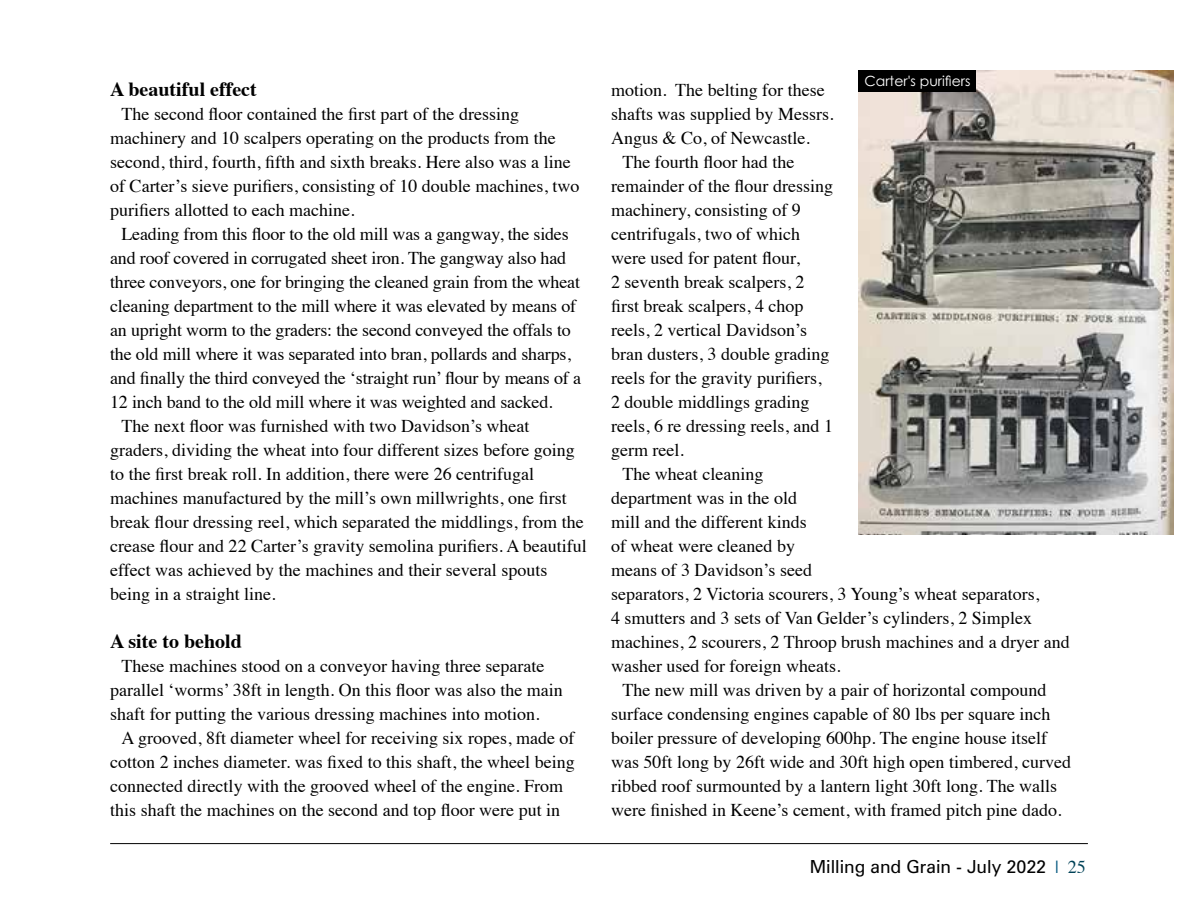
<style>
.page{position:relative;width:1191px;height:910px;background:#fff}
.page>*{position:absolute;margin:0;border:0;box-sizing:border-box;transform-origin:0 0}
.t1{font:700 20px "Times";color:#000}
.t2{font:18px/24px "Times";color:#000}
.t3{font:18px "Zurich BT";color:#000}
.t4{font:14px "Century Gothic Pro";color:#fff}
.s1{font-family:"Times";color:#00557e}
.s2{font-family:"Times";color:#004257}
</style>
<div class="page">
<img style="left:858px;top:70px;width:315px;height:465px">
<div style="left:858px;top:70px;width:118px;height:22px;background:#000"></div>
<hr style="left:110px;top:843px;width:978px;height:1px;background:#000">
<p class="t1" style="left:110px;top:70px;width:148px">A beautiful effect</p>
<p class="t2" style="left:110px;top:100px;width:471px;text-indent:11px">The second floor contained the first part of the dressing machinery and 10 scalpers operating on the products from the second, third, fourth, fifth and sixth breaks. Here also was a line of Carter’s sieve purifiers, consisting of 10 double machines, two purifiers allotted to each machine.</p>
<p class="t2" style="left:121px;top:220px;width:449px">Leading from this floor to the old mill was a gangway, the sides</p>
<p class="t2" style="left:110px;top:244px;width:457px">and roof covered in corrugated sheet iron. The gangway also had</p>
<p class="t2" style="left:110px;top:268px;width:471px">three conveyors, one for bringing the cleaned grain from the wheat</p>
<p class="t2" style="left:110px;top:292px;width:467px">cleaning department to the mill where it was elevated by means of</p>
<p class="t2" style="left:110px;top:316px;width:462px">an upright worm to the graders: the second conveyed the offals to</p>
<p class="t2" style="left:110px;top:340px;width:462px">the old mill where it was separated into bran, pollards and sharps,</p>
<p class="t2" style="left:110px;top:364px;width:472px">and finally the third conveyed the ‘straight run’ flour by means of a</p>
<p class="t2" style="left:110px;top:388px;width:444px">12 inch band to the old mill where it was weighted and sacked.</p>
<p class="t2" style="left:121px;top:412px;width:409px">The next floor was furnished with two Davidson’s wheat</p>
<p class="t2" style="left:110px;top:436px;width:466px">graders, dividing the wheat into four different sizes before going</p>
<p class="t2" style="left:110px;top:460px;width:425px">to the first break roll. In addition, there were 26 centrifugal</p>
<p class="t2" style="left:110px;top:484px;width:458px">machines manufactured by the mill’s own millwrights, one first</p>
<p class="t2" style="left:110px;top:508px;width:475px">break flour dressing reel, which separated the middlings, from the</p>
<p class="t2" style="left:110px;top:532px;width:478px">crease flour and 22 Carter’s gravity semolina purifiers. A beautiful</p>
<p class="t2" style="left:110px;top:556px;width:439px">effect was achieved by the machines and their several spouts</p>
<p class="t2" style="left:110px;top:580px;width:167px">being in a straight line.</p>
<p class="t1" style="left:110px;top:622px;width:133px">A site to behold</p>
<p class="t2" style="left:110px;top:652px;width:454px;text-indent:11px">These machines stood on a conveyor having three separate parallel ‘worms’ 38ft in length. On this floor was also the main shaft for putting the various dressing machines into motion.</p>
<p class="t2" style="left:110px;top:724px;width:466px;text-indent:11px">A grooved, 8ft diameter wheel for receiving six ropes, made of cotton 2 inches diameter. was fixed to this shaft, the wheel being connected directly with the grooved wheel of the engine. From this shaft the machines on the second and top floor were put in</p>
<p class="t4" style="left:864px;top:73px;width:107px">Carter's purifiers</p>
<p class="t2" style="left:611px;top:76px;width:215px">motion. The belting for these</p>
<p class="t2" style="left:611px;top:100px;width:224px">shafts was supplied by Messrs.</p>
<p class="t2" style="left:611px;top:124px;width:200px">Angus &amp; Co, of Newcastle.</p>
<p class="t2" style="left:622px;top:148px;width:173px">The fourth floor had the</p>
<p class="t2" style="left:611px;top:172px;width:223px">remainder of the flour dressing</p>
<p class="t2" style="left:611px;top:196px;width:191px">machinery, consisting of 9</p>
<p class="t2" style="left:611px;top:220px;width:190px">centrifugals, two of which</p>
<p class="t2" style="left:611px;top:244px;width:190px">were used for patent flour,</p>
<p class="t2" style="left:611px;top:268px;width:195px">2 seventh break scalpers, 2</p>
<p class="t2" style="left:611px;top:292px;width:194px">first break scalpers, 4 chop</p>
<p class="t2" style="left:611px;top:316px;width:197px">reels, 2 vertical Davidson’s</p>
<p class="t2" style="left:611px;top:340px;width:220px">bran dusters, 3 double grading</p>
<p class="t2" style="left:611px;top:364px;width:212px">reels for the gravity purifiers,</p>
<p class="t2" style="left:611px;top:388px;width:200px">2 double middlings grading</p>
<p class="t2" style="left:611px;top:412px;width:223px">reels, 6 re dressing reels, and 1</p>
<p class="t2" style="left:611px;top:436px;width:74px">germ reel.</p>
<p class="t2" style="left:622px;top:460px;width:142px">The wheat cleaning</p>
<p class="t2" style="left:611px;top:484px;width:187px">department was in the old</p>
<p class="t2" style="left:611px;top:508px;width:197px">mill and the different kinds</p>
<p class="t2" style="left:611px;top:532px;width:185px">of wheat were cleaned by</p>
<p class="t2" style="left:611px;top:556px;width:202px">means of 3 Davidson’s seed</p>
<p class="t2" style="left:611px;top:580px;width:430px">separators, 2 Victoria scourers, 3 Young’s wheat separators,</p>
<p class="t2" style="left:611px;top:604px;width:422px">4 smutters and 3 sets of Van Gelder’s cylinders, 2 Simplex</p>
<p class="t2" style="left:611px;top:628px;width:460px">machines, 2 scourers, 2 Throop brush machines and a dryer and</p>
<p class="t2" style="left:611px;top:652px;width:231px">washer used for foreign wheats.</p>
<p class="t2" style="left:622px;top:676px;width:425px">The new mill was driven by a pair of horizontal compound</p>
<p class="t2" style="left:611px;top:700px;width:441px">surface condensing engines capable of 80 lbs per square inch</p>
<p class="t2" style="left:611px;top:724px;width:438px">boiler pressure of developing 600hp. The engine house itself</p>
<p class="t2" style="left:611px;top:748px;width:461px">was 50ft long by 26ft wide and 30ft high open timbered, curved</p>
<p class="t2" style="left:611px;top:772px;width:448px">ribbed roof surmounted by a lantern light 30ft long. The walls</p>
<p class="t2" style="left:611px;top:796px;width:452px">were finished in Keene’s cement, with framed pitch pine dado.</p>
<p class="t3" style="left:810px;top:856px;width:277px">Milling and Grain - July 2022 <span class="s1">|</span> <span class="s2">25</span></p>
</div>
